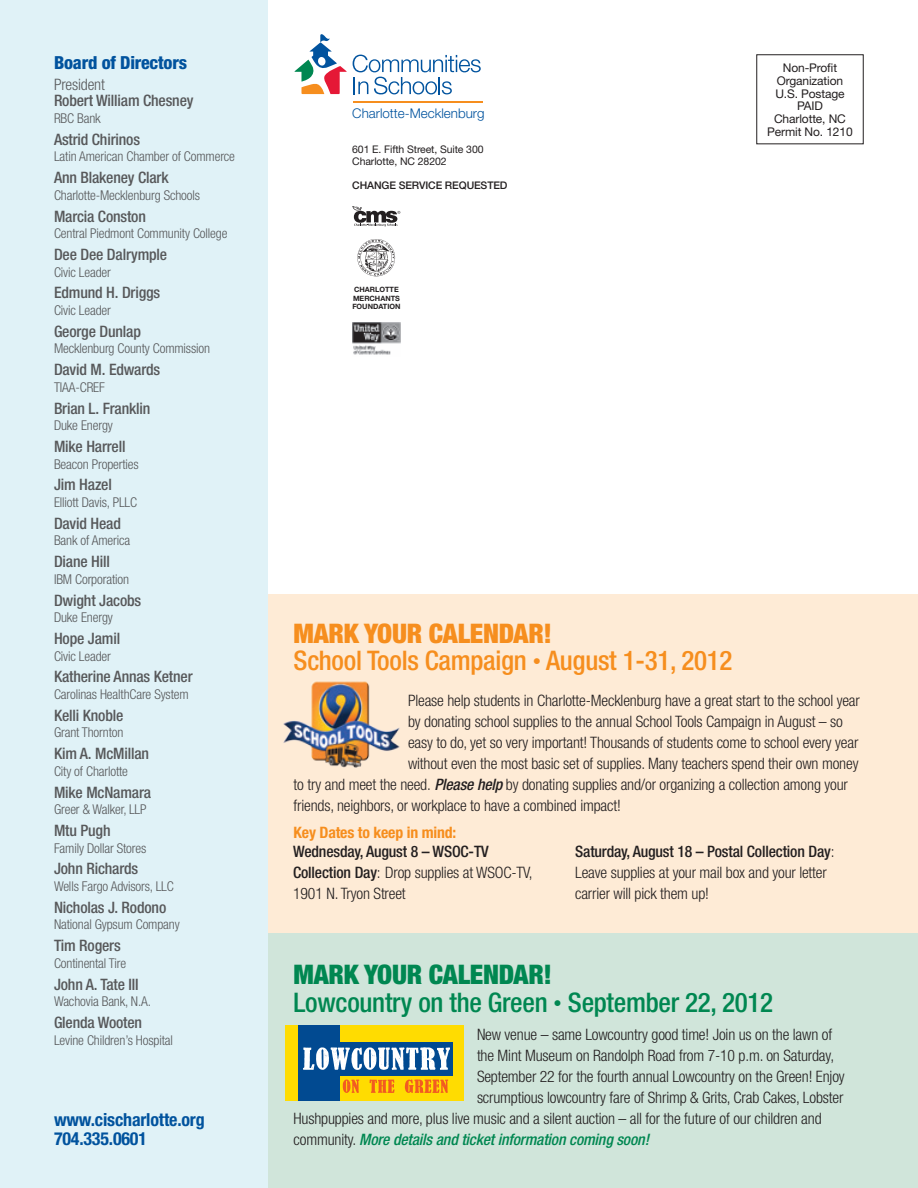
<style>
.page{position:relative;width:918px;height:1188px;background:#fff}
.page>*{position:absolute;margin:0;border:0;box-sizing:border-box;transform-origin:0 0}
.t1{font:500 condensed 27px/27.8px "Helvetica Neue";letter-spacing:-.01em;color:#008751}
.t2{font:500 condensed 27px/27px "Helvetica Neue";letter-spacing:-.01em;color:#f68e1e}
.t3{font:900 condensed 27px "Helvetica Neue";color:#f68e1e}
.t4{font:900 condensed 27px "Helvetica Neue";color:#008751}
.t5{font:700 condensed 18px/19.5px "Helvetica Neue";letter-spacing:-.01em;color:#01539e}
.t6{font:800 condensed 18px "Helvetica Neue";letter-spacing:-.01em;color:#01539e}
.t7{font:300 condensed 15.75px/21px "Helvetica Neue";letter-spacing:-.01em;color:#231f20}
.t8{font:500 condensed 15.75px "Helvetica Neue";letter-spacing:-.01em;color:#57585a}
.t9{font:italic 500 condensed 15.75px "Helvetica Neue";letter-spacing:-.01em;color:#008751}
.t10{font:700 condensed 15.75px "Helvetica Neue";letter-spacing:-.01em;color:#f68e1e}
.t11{font:300 condensed 15.75px "Helvetica Neue";letter-spacing:-.01em;color:#57585a}
.t12{font:300 condensed 13.5px "Helvetica Neue";letter-spacing:-.01em;color:#57585a}
.t13{font:300 13.35px "Helvetica Neue";color:#01539e}
.t14{font:12px/12.8px "Helvetica Neue";letter-spacing:-.01em;color:#231f20;text-align:center}
.t15{font:10.5px/12px "Helvetica Neue";letter-spacing:-.01em;color:#231f20}
.t16{font:500 10.5px "Helvetica Neue";letter-spacing:-.01em;color:#231f20}
.t17{font:700 7.35px/8.7px "Helvetica Neue";color:#231f20}
.s1{font-weight:900}
.s2{font-size:16.5px}
.s3{font-weight:500;font-style:italic}
.s4{font-weight:500}
.s5{font-weight:300;font-style:normal;color:#231f20}
</style>
<div class="page">
<div style="left:261px;top:594px;width:657px;height:339px;background:#feebd6"></div>
<div style="left:261px;top:933px;width:657px;height:255px;background:#d0e5da"></div>
<div style="left:0;top:0;width:267px;height:1188px;background:#e0f2f7"></div>
<hr style="left:353px;top:101px;width:129px;height:2px;background:#f68e1e">
<div style="left:756px;top:54px;width:108px;height:90px;border:1px solid #231f20"></div>
<svg style="left:353px;top:55px;width:128px;height:39px"></svg>
<svg style="left:295px;top:34px;width:52px;height:60px"></svg>
<svg style="left:352px;top:206px;width:48px;height:20px"></svg>
<img style="left:357px;top:239px;width:39px;height:38px">
<img style="left:352px;top:323px;width:48px;height:32px">
<img style="left:283px;top:681px;width:117px;height:87px">
<div style="left:285px;top:1026px;width:179px;height:75px;background:#ffdc01"></div>
<div style="left:298px;top:1026px;width:41px;height:75px;background:#014a91"></div>
<div style="left:298px;top:1042px;width:154px;height:34px;background:#014a91"></div>
<svg style="left:303px;top:1047px;width:147px;height:23px"></svg>
<svg style="left:343px;top:1080px;width:16px;height:13px"></svg>
<svg style="left:370px;top:1080px;width:25px;height:13px"></svg>
<svg style="left:405px;top:1079px;width:43px;height:14px"></svg>
<p class="t6" style="left:54px;top:51px;width:135px">Board of Directors</p>
<p class="t11" style="left:54px;top:75px;width:52px">President</p>
<p class="t8" style="left:54px;top:91px;width:141px">Robert William Chesney</p>
<p class="t12" style="left:54px;top:110px;width:48px">RBC Bank</p>
<p class="t8" style="left:54px;top:130px;width:88px">Astrid Chirinos</p>
<p class="t12" style="left:54px;top:149px;width:183px">Latin American Chamber of Commerce</p>
<p class="t8" style="left:54px;top:168px;width:116px">Ann Blakeney Clark</p>
<p class="t12" style="left:54px;top:187px;width:148px">Charlotte-Mecklenburg Schools</p>
<p class="t8" style="left:54px;top:207px;width:94px">Marcia Conston</p>
<p class="t12" style="left:54px;top:226px;width:175px">Central Piedmont Community College</p>
<p class="t8" style="left:54px;top:245px;width:115px">Dee Dee Dalrymple</p>
<p class="t12" style="left:54px;top:264px;width:58px">Civic Leader</p>
<p class="t8" style="left:54px;top:283px;width:108px">Edmund H. Driggs</p>
<p class="t12" style="left:54px;top:302px;width:58px">Civic Leader</p>
<p class="t8" style="left:54px;top:322px;width:88px">George Dunlap</p>
<p class="t12" style="left:54px;top:341px;width:158px">Mecklenburg County Commission</p>
<p class="t8" style="left:54px;top:360px;width:108px">David M. Edwards</p>
<p class="t12" style="left:54px;top:379px;width:52px">TIAA-CREF</p>
<p class="t8" style="left:54px;top:399px;width:98px">Brian L. Franklin</p>
<p class="t12" style="left:54px;top:418px;width:60px">Duke Energy</p>
<p class="t8" style="left:54px;top:437px;width:73px">Mike Harrell</p>
<p class="t12" style="left:54px;top:456px;width:86px">Beacon Properties</p>
<p class="t8" style="left:54px;top:475px;width:59px">Jim Hazel</p>
<p class="t12" style="left:54px;top:494px;width:85px">Elliott Davis, PLLC</p>
<p class="t8" style="left:54px;top:514px;width:69px">David Head</p>
<p class="t12" style="left:54px;top:533px;width:78px">Bank of America</p>
<p class="t8" style="left:54px;top:552px;width:58px">Diane Hill</p>
<p class="t12" style="left:54px;top:571px;width:77px">IBM Corporation</p>
<p class="t8" style="left:54px;top:591px;width:89px">Dwight Jacobs</p>
<p class="t12" style="left:54px;top:610px;width:60px">Duke Energy</p>
<p class="t8" style="left:54px;top:629px;width:68px">Hope Jamil</p>
<p class="t12" style="left:54px;top:648px;width:58px">Civic Leader</p>
<p class="t8" style="left:54px;top:667px;width:140px">Katherine Annas Ketner</p>
<p class="t12" style="left:54px;top:686px;width:136px">Carolinas HealthCare System</p>
<p class="t8" style="left:54px;top:706px;width:71px">Kelli Knoble</p>
<p class="t12" style="left:54px;top:725px;width:71px">Grant Thornton</p>
<p class="t8" style="left:54px;top:744px;width:97px">Kim A. McMillan</p>
<p class="t12" style="left:54px;top:763px;width:76px">City of Charlotte</p>
<p class="t8" style="left:54px;top:783px;width:99px">Mike McNamara</p>
<p class="t12" style="left:54px;top:802px;width:94px">Greer &amp; Walker, LLP</p>
<p class="t8" style="left:54px;top:821px;width:58px">Mtu Pugh</p>
<p class="t12" style="left:54px;top:840px;width:94px">Family Dollar Stores</p>
<p class="t8" style="left:54px;top:859px;width:86px">John Richards</p>
<p class="t12" style="left:54px;top:878px;width:121px">Wells Fargo Advisors, LLC</p>
<p class="t8" style="left:54px;top:898px;width:114px">Nicholas J. Rodono</p>
<p class="t12" style="left:54px;top:917px;width:127px">National Gypsum Company</p>
<p class="t8" style="left:54px;top:936px;width:68px">Tim Rogers</p>
<p class="t12" style="left:54px;top:955px;width:74px">Continental Tire</p>
<p class="t8" style="left:54px;top:975px;width:86px">John A. Tate III</p>
<p class="t12" style="left:54px;top:994px;width:98px">Wachovia Bank, N.A.</p>
<p class="t8" style="left:54px;top:1013px;width:90px">Glenda Wooten</p>
<p class="t12" style="left:54px;top:1032px;width:121px">Levine Children’s Hospital</p>
<p class="t5" style="left:54px;top:1109px;width:152px">www.cischarlotte.org<br>704.335.0601</p>
<p class="t13" style="left:352px;top:105px;width:134px">Charlotte-Mecklenburg</p>
<p class="t15" style="left:352px;top:143px;width:133px">601 E. Fifth Street, Suite 300<br>Charlotte, NC 28202</p>
<p class="t16" style="left:352px;top:179px;width:157px">CHANGE SERVICE REQUESTED</p>
<p class="t17" style="left:352px;top:285px;width:50px">CHARLOTTE<br>MERCHANTS<br>FOUNDATION</p>
<p class="t14" style="left:767px;top:61px;width:87px">Non-Profit<br>Organization<br>U.S. Postage<br>PAID<br>Charlotte, NC<br>Permit No. 1210</p>
<h1 class="t2" style="left:294px;top:619px;width:440px;text-indent:135px"><span class="s1">CALENDAR !<br></span>School Tools Campaign <span class="s2">•</span> August 1-31, 2012</h1>
<h1 class="t3" style="left:294px;top:616px;width:87px">MARK YOUR</h1>
<p class="t7" style="left:408px;top:689px;width:453px">Please help students in Charlotte-Mecklenburg have a great start to the school year</p>
<p class="t7" style="left:408px;top:710px;width:436px">by donating school supplies to the annual School Tools Campaign in August – so</p>
<p class="t7" style="left:408px;top:731px;width:452px">easy to do, yet so very important! Thousands of students come to school every year</p>
<p class="t7" style="left:408px;top:752px;width:452px">without even the most basic set of supplies. Many teachers spend their own money</p>
<p class="t7" style="left:294px;top:773px;width:556px">to try and meet the need. <span class="s3">Please help</span> by donating supplies and/or organizing a collection among your</p>
<p class="t7" style="left:294px;top:794px;width:329px">friends, neighbors, or workplace to have a combined impact!</p>
<p class="t10" style="left:294px;top:823px;width:164px">Key Dates to keep in mind:</p>
<p class="t7" style="left:293px;top:840px;width:241px"><span class="s4">Wednesday, August 8 – WSOC-TV<br>Collection Day</span>: Drop supplies at WSOC-TV,<br>1901 N. Tryon Street</p>
<p class="t7" style="left:575px;top:841px;width:261px"><span class="s4">Saturday, August 18 – Postal Collection Day</span>:<br>Leave supplies at your mail box and your letter carrier will pick them up!</p>
<h1 class="t1" style="left:294px;top:960px;width:481px;text-indent:135px"><span class="s1">CALENDAR !<br></span>Lowcountry on the Green <span class="s2">•</span> September 22, 2012</h1>
<p class="t7" style="left:477px;top:1023px;width:357px">New venue – same Lowcountry good time! Join us on the lawn of</p>
<p class="t7" style="left:477px;top:1044px;width:359px">the Mint Museum on Randolph Road from 7-10 p.m. on Saturday,</p>
<p class="t7" style="left:477px;top:1065px;width:369px">September 22 for the fourth annual Lowcountry on the Green! Enjoy</p>
<p class="t7" style="left:477px;top:1086px;width:368px">scrumptious lowcountry fare of Shrimp &amp; Grits, Crab Cakes, Lobster</p>
<p class="t7" style="left:294px;top:1107px;width:530px">Hushpuppies and more, plus live music and a silent auction – all for the future of our children and</p>
<p class="t9" style="left:294px;top:1130px;width:357px"><span class="s5">community.</span> More details and ticket information coming soon!</p>
<h1 class="t4" style="left:294px;top:958px;width:87px">MARK YOUR</h1>
</div>
